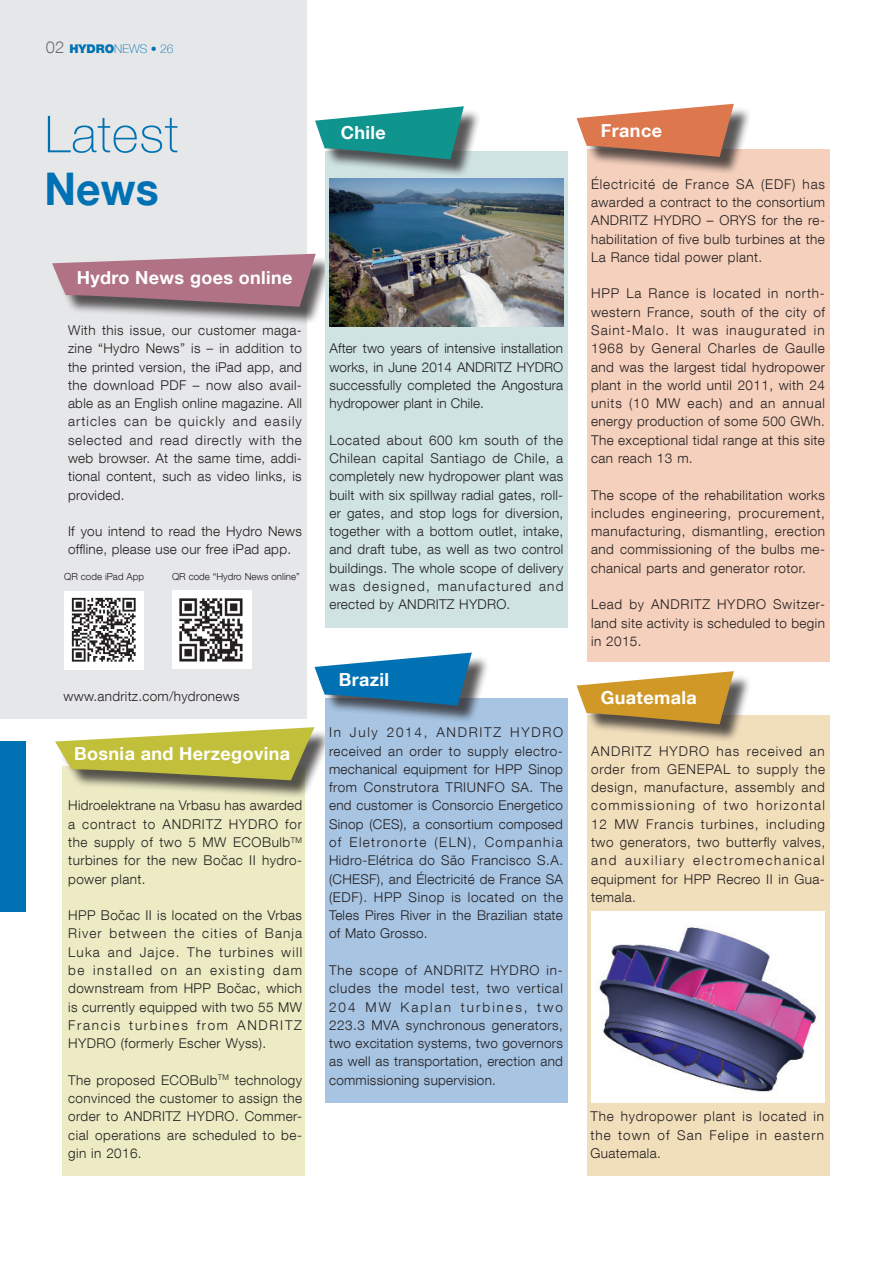
<style>
.page{position:relative;width:893px;height:1263px;background:#fff}
.page>*{position:absolute;margin:0;border:0;box-sizing:border-box;transform-origin:0 0}
.t1{font:100 51px "Helvetica Neue LT Com";letter-spacing:.02em;color:#0072b4}
.t2{font:700 45px "Helvetica Neue LT Com";color:#0072b4;scale:.95 1}
.Bildtext{font:700 18px "Helvetica Neue LT Com";letter-spacing:.02em;color:#fff}
.HN_Grundschrift{font:300 13.5px/18.3px "Helvetica Neue LT Com";letter-spacing:.03em;color:#231f20;text-align:justify}
.t3{font:100 12px "Helvetica Neue LT Com";color:#0072b4}
.t4{font:300 9.75px "Helvetica Neue LT Com";color:#231f20}
.s1{font-weight:300;font-size:16.5px;color:#6c6d70}
.s2{font-weight:900}
</style>
<div class="page">
<div style="left:0;top:0;width:306px;height:719px;background:#e6e7e9"></div>
<div style="left:0;top:741px;width:26px;height:170px;background:#0072b4"></div>
<div style="left:55px;top:256px;width:279px;height:69px;background:#231f20;opacity:.75"></div>
<svg style="left:52px;top:254px;width:264px;height:53px;background:#ac7d8b"></svg>
<div style="left:64px;top:591px;width:80px;height:79px;background:#fff"></div>
<img style="left:71px;top:597px;width:65px;height:65px">
<div style="left:325px;top:151px;width:243px;height:476px;background:#cee3e2"></div>
<div style="left:318px;top:109px;width:164px;height:69px;background:#231f20;opacity:.75"></div>
<svg style="left:315px;top:106px;width:149px;height:53px"></svg>
<img style="left:329px;top:179px;width:234px;height:147px">
<div style="left:63px;top:767px;width:242px;height:409px;background:#ecebc4"></div>
<div style="left:58px;top:730px;width:274px;height:68px;background:#231f20;opacity:.75"></div>
<svg style="left:55px;top:727px;width:260px;height:53px"></svg>
<div style="left:587px;top:149px;width:243px;height:512px;background:#f5d0bc"></div>
<div style="left:580px;top:107px;width:172px;height:68px;background:#231f20;opacity:.75"></div>
<svg style="left:577px;top:104px;width:157px;height:53px"></svg>
<div style="left:587px;top:715px;width:242px;height:461px;background:#f1debb"></div>
<img style="left:591px;top:912px;width:234px;height:190px">
<div style="left:580px;top:674px;width:172px;height:69px;background:#231f20;opacity:.75"></div>
<svg style="left:577px;top:671px;width:157px;height:53px"></svg>
<div style="left:325px;top:698px;width:243px;height:405px;background:#a7c4e3"></div>
<div style="left:318px;top:655px;width:172px;height:69px;background:#231f20;opacity:.75"></div>
<svg style="left:315px;top:652px;width:157px;height:54px"></svg>
<div style="left:172px;top:590px;width:79px;height:79px;background:#fff"></div>
<img style="left:179px;top:598px;width:64px;height:64px">
<p class="t3" style="left:46px;top:42px;width:129px"><span class="s1">02</span> <span class="s2">HYDRO</span>NEWS • 26</p>
<p class="t1" style="left:45px;top:104px;width:135px">Latest</p>
<p class="t2" style="left:45px;top:160px;width:121px">News</p>
<p class="Bildtext" style="left:77px;top:266px;width:217px">Hydro News goes online</p>
<p class="HN_Grundschrift" style="left:68px;top:321px;width:236px">With this issue, our customer maga&shy;zine “Hydro News” is – in addition to the printed version, the iPad app, and the download PDF – now also avail&shy;able as an English online magazine. All articles can be quickly and easily selected and read directly with the web browser. At the same time, addi&shy;tional content, such as video links, is provided.</p>
<p class="HN_Grundschrift" style="left:68px;top:522px;width:235px">If you intend to read the Hydro News offline, please use our free iPad app.</p>
<p class="t4" style="left:64px;top:570px;width:81px">QR code iPad App</p>
<p class="t4" style="left:172px;top:570px;width:129px">QR code “Hydro News online”</p>
<p class="HN_Grundschrift" style="left:64px;top:686px;width:178px">www.andritz.com/hydronews</p>
<p class="Bildtext" style="left:74px;top:742px;width:217px">Bosnia and Herzegovina</p>
<p class="HN_Grundschrift" style="left:68px;top:796px;width:235px">Hidroelektrane na Vrbasu has awarded a contract to ANDRITZ HYDRO for the supply of two 5 MW ECOBulb<sup>TM </sup>turbines for the new Bočac II hydro&shy;power plant.</p>
<p class="HN_Grundschrift" style="left:68px;top:906px;width:235px">HPP Bočac II is located on the Vrbas River between the cities of Banja Luka and Jajce. The turbines will be installed on an existing dam downstream from HPP Bočac, which is currently equipped with two 55 MW Francis turbines from ANDRITZ HYDRO (formerly Escher Wyss).</p>
<p class="HN_Grundschrift" style="left:68px;top:1070px;width:235px">The proposed ECOBulb<sup>TM</sup> technology convinced the customer to assign the order to ANDRITZ HYDRO. Commer&shy;cial operations are scheduled to be&shy;gin in 2016.</p>
<p class="Bildtext" style="left:341px;top:121px;width:47px">Chile</p>
<p class="HN_Grundschrift" style="left:329px;top:339px;width:235px">After two years of intensive installation works, in June 2014 ANDRITZ HYDRO successfully completed the Angostura hydropower plant in Chile.</p>
<p class="HN_Grundschrift" style="left:329px;top:430px;width:235px">Located about 600 km south of the Chilean capital Santiago de Chile, a completely new hydropower plant was built with six spillway radial gates, roll&shy;er gates, and stop logs for diversion, together with a bottom outlet, intake, and draft tube, as well as two control buildings. The whole scope of delivery was designed, manufactured and erected by ANDRITZ HYDRO.</p>
<p class="Bildtext" style="left:339px;top:668px;width:52px">Brazil</p>
<p class="HN_Grundschrift" style="left:329px;top:723px;width:236px">In July 2014, ANDRITZ HYDRO received an order to supply electro&shy;mechanical equipment for HPP Sinop from Construtora TRIUNFO SA. The end customer is Consorcio Energetico Sinop (CES), a consortium composed of Eletronorte (ELN), Companhia Hidro-Elétrica do São Francisco S.A. (CHESF), and Électricité de France SA (EDF). HPP Sinop is located on the Teles Pires River in the Brazilian state of Mato Grosso.</p>
<p class="HN_Grundschrift" style="left:329px;top:961px;width:235px">The scope of ANDRITZ HYDRO in&shy;cludes the model test, two vertical 204 MW Kaplan turbines, two 223.3 MVA synchronous generators, two excitation systems, two governors as well as transportation, erection and commissioning supervision.</p>
<p class="Bildtext" style="left:601px;top:119px;width:63px">France</p>
<p class="HN_Grundschrift" style="left:591px;top:174px;width:235px">Électricité de France SA (EDF) has awarded a contract to the consortium ANDRITZ HYDRO – ORYS for the re&shy;habilitation of five bulb turbines at the La Rance tidal power plant.</p>
<p class="HN_Grundschrift" style="left:591px;top:284px;width:235px">HPP La Rance is located in north&shy;western France, south of the city of Saint-Malo. It was inaugurated in 1968 by General Charles de Gaulle and was the largest tidal hydropower plant in the world until 2011, with 24 units (10 MW each) and an annual energy production of some 500 GWh.<br>The exceptional tidal range at this site can reach 13 m.</p>
<p class="HN_Grundschrift" style="left:591px;top:485px;width:235px">The scope of the rehabilitation works includes engineering, procurement, manufacturing, dismantling, erection and commissioning of the bulbs me&shy;chanical parts and generator rotor.</p>
<p class="HN_Grundschrift" style="left:591px;top:595px;width:235px">Lead by ANDRITZ HYDRO Switzer&shy;land site activity is scheduled to begin in 2015.</p>
<p class="Bildtext" style="left:601px;top:686px;width:97px">Guatemala</p>
<p class="HN_Grundschrift" style="left:591px;top:741px;width:236px">ANDRITZ HYDRO has received an order from GENEPAL to supply the design, manufacture, assembly and commissioning of two horizontal 12 MW Francis turbines, including two generators, two butterfly valves, and auxiliary electromechanical equipment for HPP Recreo II in Gua&shy;temala.</p>
<p class="HN_Grundschrift" style="left:590px;top:1107px;width:235px">The hydropower plant is located in the town of San Felipe in eastern Guatemala.</p>
</div>
